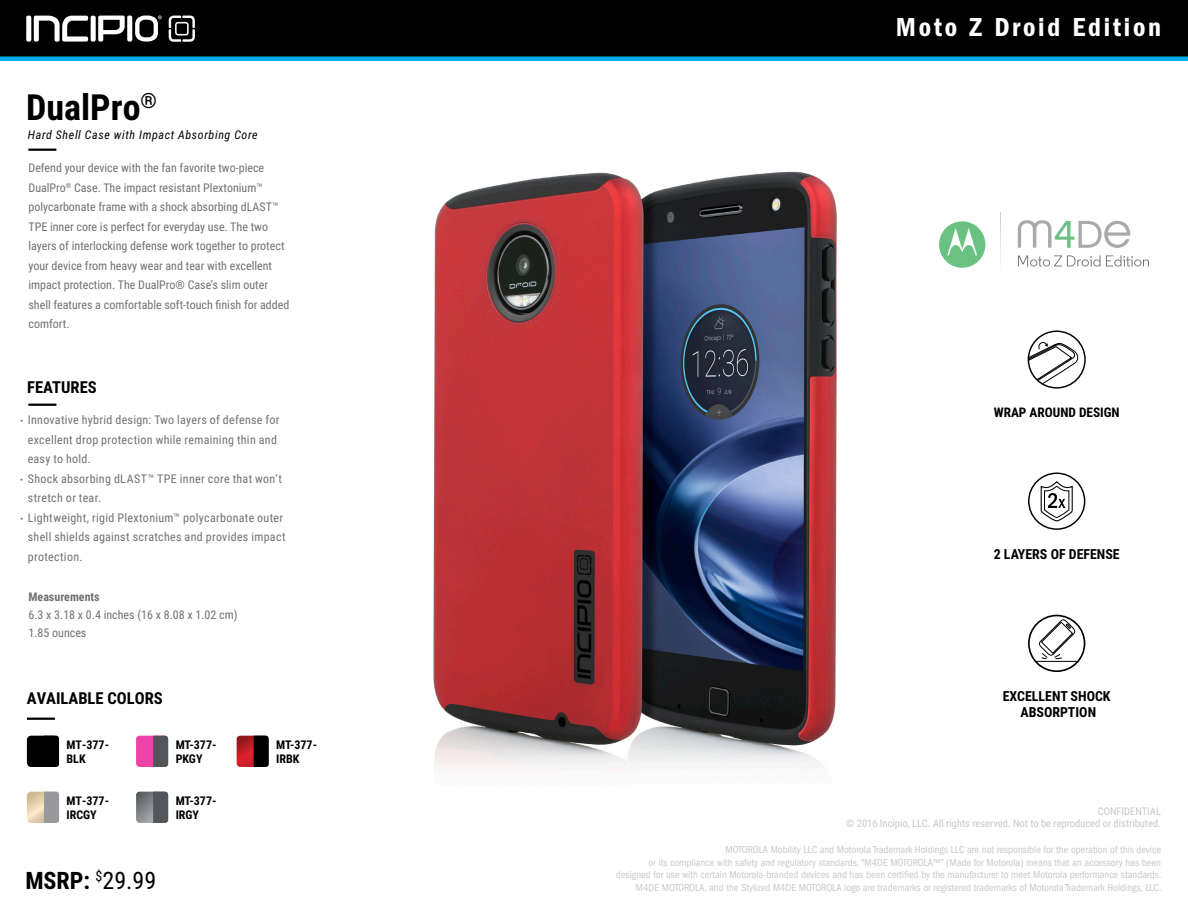
<style>
.page{position:relative;width:1188px;height:918px;background:#fff}
.page>*{position:absolute;margin:0;border:0;box-sizing:border-box;transform-origin:0 0}
.t1{font:700 36px "Roboto Condensed";color:#000}
.t2{font:27px "ITC Franklin Gothic Std Dm Cd";letter-spacing:.1em;color:#fff}
.t3{font:700 24px "Roboto Condensed";color:#000}
.t4{font:700 16.5px "Roboto Condensed";color:#000}
.t5{font:700 13.95px/16.6px "Roboto Condensed";color:#000;text-align:center}
.t6{font:700 13.2px "Roboto Condensed";color:#000}
.t7{font:12px/19.5px "Roboto Condensed";color:#717074}
.t8{font:12px/19.5px "Roboto Condensed";letter-spacing:.025em;color:#717074}
.t9{font:12px/19.5px "Roboto Condensed";letter-spacing:.03em;color:#717074}
.t10{font:700 12px/14.4px "Roboto Condensed";color:#000}
.t11{font:italic 12px "Roboto Condensed";letter-spacing:.05em;color:#000}
.t12{font:700 12px "Roboto Condensed";color:#717074}
.t13{font:condensed 10.5px/12.6px "ITC Franklin Gothic Std";color:#c8c8c8;text-align:right}
.t14{font:10.5px/12.6px "Roboto Condensed";color:#c8c8c8;text-align:right}
.s1{font-size:9px}
.s2{font-weight:400}
</style>
<div class="page">
<div style="left:0;top:0;width:1188px;height:57px;background:#000"></div>
<div style="left:0;top:56px;width:1188px;height:5px;background:#00aeef"></div>
<div style="left:1028px;top:473px;width:57px;height:57px;border:1px solid #000;border-radius:50%"></div>
<svg style="left:1040px;top:479px;width:33px;height:43px"></svg>
<div style="left:1028px;top:615px;width:57px;height:57px;border:2px solid #000;border-radius:50%"></div>
<svg style="left:1035px;top:619px;width:44px;height:43px"></svg>
<svg style="left:169px;top:16px;width:26px;height:26px"></svg>
<svg style="left:26px;top:15px;width:136px;height:27px"></svg>
<div style="left:27px;top:736px;width:31px;height:31px;background:#000;border-radius:4px"></div>
<svg style="left:56px;top:736px;width:3px;height:31px"></svg>
<hr style="left:28px;top:149px;width:28px;height:2px;background:#000">
<hr style="left:27px;top:718px;width:28px;height:2px;background:#000">
<hr style="left:28px;top:404px;width:28px;height:2px;background:#000">
<div style="left:136px;top:736px;width:31px;height:31px;background:#ee43a9;border-radius:4px"></div>
<svg style="left:153px;top:736px;width:15px;height:31px"></svg>
<svg style="left:1027px;top:341px;width:52px;height:44px"></svg>
<div style="left:1028px;top:331px;width:58px;height:58px;border:1px solid #000;border-radius:50%"></div>
<svg style="left:27px;top:792px;width:32px;height:31px"></svg>
<svg style="left:136px;top:792px;width:32px;height:31px"></svg>
<svg style="left:237px;top:736px;width:32px;height:31px"></svg>
<svg style="left:939px;top:221px;width:46px;height:47px"></svg>
<svg style="left:1018px;top:220px;width:112px;height:28px"></svg>
<hr style="left:1000px;top:212px;width:1px;height:65px;background:#6e6f71">
<svg style="left:1018px;top:255px;width:131px;height:12px"></svg>
<img style="left:433px;top:171px;width:404px;height:596px">
<h1 class="t1" style="left:26px;top:82px;width:132px">DualPro<sup>®</sup></h1>
<p class="t11" style="left:28px;top:126px;width:231px">Hard Shell Case with Impact Absorbing Core</p>
<p class="t7" style="left:28px;top:158px;width:262px">Defend your device with the fan favorite two-piece DualPro<sup>®</sup> Case. The impact resistant Plextonium™ polycarbonate frame with a shock absorbing dLAST™ TPE inner core is perfect for everyday use. The two layers of interlocking defense work together to protect your device from heavy wear and tear with excellent impact protection. The DualPro® Case’s slim outer shell features a comfortable soft-touch finish for added comfort.</p>
<h3 class="t4" style="left:27px;top:375px;width:71px">FEATURES</h3>
<p class="t8" style="left:28px;top:410px;width:253px;text-indent:-8px"><span class="s1">•</span> Innovative hybrid design: Two layers of defense for excellent drop protection while remaining thin and easy to hold.</p>
<p class="t9" style="left:28px;top:469px;width:256px;text-indent:-8px"><span class="s1">•</span> Shock absorbing dLAST™ TPE inner core that won’t stretch or tear.</p>
<p class="t8" style="left:28px;top:508px;width:259px;text-indent:-8px"><span class="s1">•</span> Lightweight, rigid Plextonium™ polycarbonate outer shell shields against scratches and provides impact protection.</p>
<p class="t12" style="left:28px;top:589px;width:73px">Measurements</p>
<p class="t7" style="left:28px;top:606px;width:211px;line-height:18px">6.3 x 3.18 x 0.4 inches (16 x 8.08 x 1.02 cm)<br>1.85 ounces</p>
<h3 class="t4" style="left:27px;top:687px;width:137px">AVAILABLE COLORS</h3>
<p class="t10" style="left:67px;top:737px;width:44px">MT-377-<br>BLK</p>
<p class="t10" style="left:176px;top:737px;width:42px">MT-377-<br>PKGY</p>
<p class="t10" style="left:67px;top:793px;width:44px">MT-377-<br>IRCGY</p>
<p class="t10" style="left:176px;top:793px;width:42px">MT-377-<br>IRGY</p>
<h3 class="t3" style="left:25px;top:864px;width:132px">MSRP: <sup>$</sup><span class="s2">29.99</span></h3>
<p class="t10" style="left:276px;top:737px;width:42px">MT-377-<br>IRBK</p>
<h2 class="t2" style="left:896px;top:12px;width:267px">Moto Z Droid Edition</h2>
<p class="t6" style="left:994px;top:403px;width:127px">WRAP AROUND DESIGN</p>
<h3 class="t5" style="left:994px;top:545px;width:128px">2 LAYERS OF DEFENSE</h3>
<h3 class="t5" style="left:1003px;top:687px;width:109px">EXCELLENT SHOCK<br>ABSORPTION</h3>
<p class="t14" style="left:846px;top:804px;width:316px">CONFIDENTIAL<br>© 2016 Incipio, LLC. All rights reserved. Not to be reproduced or distributed.</p>
<p class="t13" style="left:616px;top:844px;width:547px">MOTOROLA Mobility LLC and Motorola Trademark Holdings LLC are not responsible for the operation of this device<br>or its compliance with safety and regulatory standards. “M4DE MOTOROLA™” (Made for Motorola) means that an accessory has been designed for use with certain Motorola-branded devices and has been certified by the manufacturer to meet Motorola performance standards.<br>M4DE MOTOROLA, and the Stylized M4DE MOTOROLA logo are trademarks or registered trademarks of Motorola Trademark Holdings, LLC.</p>
</div>
